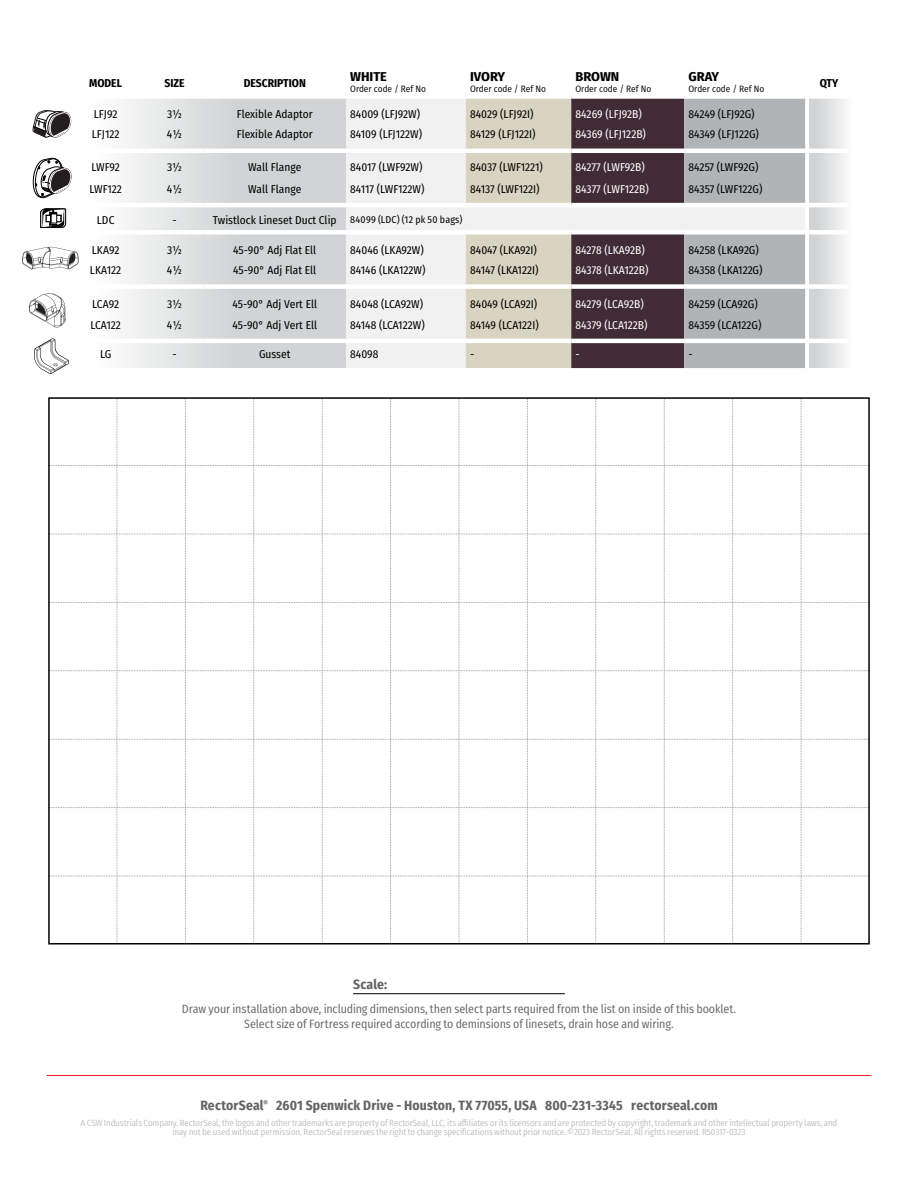
<style>
.page{position:relative;width:918px;height:1188px;background:#fff}
.page>*{position:absolute;margin:0;border:0;box-sizing:border-box;transform-origin:0 0}
.t1{font:700 13.5px "Fira Sans Condensed";letter-spacing:.01em;color:#636466}
.t2{font:700 12.9px "Fira Sans Condensed";color:#000;scale:1.1 1}
.t3{font:12px/14.4px "Fira Sans Condensed";letter-spacing:-.01em;color:#636466;text-align:center}
.t4{font:11.4px "Fira Sans Condensed";color:#000}
.t5{font:11.4px "Fira Sans Condensed";letter-spacing:-.01em;color:#fff}
.t6{font:11.4px "Fira Sans Condensed";letter-spacing:-.02em;color:#000}
.t7{font:700 11.4px "Fira Sans Condensed";color:#000}
.t8{font:11.4px "Fira Sans Condensed";letter-spacing:-.03em;color:#000}
.t9{font:9.3px "Fira Sans Condensed";color:#000}
.t10{font:9px/9px "Fira Sans Condensed";letter-spacing:-.015em;color:#bcbec0;text-align:center}
.s1{font-size:10.05px}
</style>
<div class="page">
<div style="left:51px;top:99px;width:317px;height:269px;background:linear-gradient(to right,#fff,#c1c4c5)"></div>
<div style="left:809px;top:97px;width:79px;height:271px;background:linear-gradient(to right,#d4d6d7,#fff)"></div>
<div style="left:346px;top:99px;width:120px;height:269px;background:#f1f1f2"></div>
<svg style="left:466px;top:99px;width:339px;height:269px;background:#a09998"></svg>
<div style="left:27px;top:230px;width:39px;height:5px;background:#fff"></div>
<div style="left:66px;top:230px;width:79px;height:5px;background:#fff"></div>
<div style="left:145px;top:230px;width:59px;height:5px;background:#fff"></div>
<div style="left:204px;top:230px;width:142px;height:5px;background:#fff"></div>
<div style="left:346px;top:230px;width:120px;height:5px;background:#fff"></div>
<div style="left:466px;top:230px;width:105px;height:5px;background:#fff"></div>
<div style="left:571px;top:230px;width:113px;height:5px;background:#fff"></div>
<div style="left:684px;top:230px;width:121px;height:5px;background:#fff"></div>
<div style="left:805px;top:230px;width:44px;height:5px;background:#fff"></div>
<div style="left:805px;top:94px;width:44px;height:5px;background:#fff"></div>
<hr style="left:27px;top:203px;width:39px;height:4px;background:#fff">
<hr style="left:66px;top:203px;width:79px;height:4px;background:#fff">
<hr style="left:145px;top:203px;width:59px;height:4px;background:#fff">
<hr style="left:204px;top:203px;width:142px;height:4px;background:#fff">
<hr style="left:346px;top:203px;width:120px;height:4px;background:#fff">
<hr style="left:466px;top:203px;width:105px;height:4px;background:#fff">
<hr style="left:571px;top:203px;width:113px;height:4px;background:#fff">
<hr style="left:684px;top:203px;width:121px;height:4px;background:#fff">
<hr style="left:805px;top:203px;width:44px;height:4px;background:#fff">
<hr style="left:27px;top:149px;width:39px;height:4px;background:#fff">
<hr style="left:66px;top:149px;width:79px;height:4px;background:#fff">
<hr style="left:145px;top:149px;width:59px;height:4px;background:#fff">
<hr style="left:204px;top:149px;width:142px;height:4px;background:#fff">
<hr style="left:346px;top:149px;width:120px;height:4px;background:#fff">
<hr style="left:466px;top:149px;width:105px;height:4px;background:#fff">
<hr style="left:571px;top:149px;width:113px;height:4px;background:#fff">
<hr style="left:684px;top:149px;width:121px;height:4px;background:#fff">
<hr style="left:805px;top:149px;width:44px;height:4px;background:#fff">
<div style="left:27px;top:284px;width:39px;height:5px;background:#fff"></div>
<div style="left:66px;top:284px;width:79px;height:5px;background:#fff"></div>
<div style="left:145px;top:284px;width:59px;height:5px;background:#fff"></div>
<div style="left:204px;top:284px;width:142px;height:5px;background:#fff"></div>
<div style="left:346px;top:284px;width:120px;height:5px;background:#fff"></div>
<div style="left:466px;top:284px;width:105px;height:5px;background:#fff"></div>
<div style="left:571px;top:284px;width:113px;height:5px;background:#fff"></div>
<div style="left:684px;top:284px;width:121px;height:5px;background:#fff"></div>
<div style="left:805px;top:284px;width:44px;height:5px;background:#fff"></div>
<hr style="left:66px;top:339px;width:79px;height:4px;background:#fff">
<hr style="left:145px;top:339px;width:59px;height:4px;background:#fff">
<hr style="left:204px;top:339px;width:142px;height:4px;background:#fff">
<hr style="left:346px;top:339px;width:120px;height:4px;background:#fff">
<hr style="left:466px;top:339px;width:105px;height:4px;background:#fff">
<hr style="left:571px;top:339px;width:113px;height:4px;background:#fff">
<hr style="left:684px;top:339px;width:121px;height:4px;background:#fff">
<hr style="left:805px;top:339px;width:44px;height:4px;background:#fff">
<svg style="left:51px;top:400px;width:816px;height:542px"></svg>
<hr style="left:353px;top:993px;width:212px;height:1px;background:#000">
<hr style="left:47px;top:1075px;width:824px;height:1px;background:#ed1c2f">
<svg style="left:40px;top:209px;width:26px;height:21px"></svg>
<div style="left:51px;top:213px;width:6px;height:12px;background:#656565"></div>
<div style="left:51px;top:214px;width:6px;height:9px;background:#fff"></div>
<div style="left:51px;top:214px;width:6px;height:9px;border:1px solid #000"></div>
<svg style="left:32px;top:110px;width:41px;height:30px"></svg>
<svg style="left:33px;top:157px;width:40px;height:43px"></svg>
<svg style="left:22px;top:247px;width:57px;height:22px"></svg>
<svg style="left:29px;top:293px;width:37px;height:34px"></svg>
<svg style="left:34px;top:338px;width:35px;height:36px"></svg>
<p class="t7" style="left:89px;top:73px;width:34px">MODEL</p>
<p class="t7" style="left:164px;top:73px;width:21px">SIZE</p>
<p class="t7" style="left:244px;top:73px;width:64px">DESCRIPTION</p>
<p class="t2" style="left:350px;top:65px;width:35px">WHITE</p>
<p class="t9" style="left:350px;top:81px;width:77px">Order code / Ref No</p>
<p class="t2" style="left:470px;top:65px;width:33px">IVORY</p>
<p class="t9" style="left:470px;top:81px;width:77px">Order code / Ref No</p>
<p class="t2" style="left:576px;top:65px;width:41px">BROWN</p>
<p class="t9" style="left:576px;top:81px;width:77px">Order code / Ref No</p>
<p class="t2" style="left:689px;top:65px;width:29px">GRAY</p>
<p class="t9" style="left:689px;top:81px;width:77px">Order code / Ref No</p>
<p class="t7" style="left:820px;top:73px;width:20px">QTY</p>
<p class="t4" style="left:94px;top:105px;width:25px">LFJ92</p>
<p class="t4" style="left:167px;top:105px;width:16px">31/2</p>
<p class="t4" style="left:237px;top:105px;width:77px">Flexible Adaptor</p>
<p class="t4" style="left:350px;top:105px;width:71px">84009 (LFJ92W)</p>
<p class="t4" style="left:470px;top:105px;width:65px">84029 (LFJ92I)</p>
<p class="t5" style="left:576px;top:105px;width:68px">84269 (LFJ92B)</p>
<p class="t4" style="left:689px;top:105px;width:68px">84249 (LFJ92G)</p>
<p class="t4" style="left:92px;top:126px;width:29px">LFJ122</p>
<p class="t4" style="left:167px;top:126px;width:17px">41/2</p>
<p class="t4" style="left:237px;top:126px;width:77px">Flexible Adaptor</p>
<p class="t4" style="left:350px;top:126px;width:73px">84109 (LFJ122W)</p>
<p class="t4" style="left:470px;top:126px;width:67px">84129 (LFJ122I)</p>
<p class="t5" style="left:576px;top:126px;width:72px">84369 (LFJ122B)</p>
<p class="t4" style="left:689px;top:126px;width:72px">84349 (LFJ122G)</p>
<p class="t4" style="left:91px;top:158px;width:30px">LWF92</p>
<p class="t4" style="left:167px;top:158px;width:16px">31/2</p>
<p class="t4" style="left:248px;top:158px;width:55px">Wall Flange</p>
<p class="t4" style="left:350px;top:158px;width:74px">84017 (LWF92W)</p>
<p class="t4" style="left:470px;top:158px;width:74px">84037 (LWF1221)</p>
<p class="t5" style="left:576px;top:158px;width:71px">84277 (LWF92B)</p>
<p class="t4" style="left:689px;top:158px;width:71px">84257 (LWF92G)</p>
<p class="t4" style="left:89px;top:180px;width:34px">LWF122</p>
<p class="t4" style="left:167px;top:180px;width:17px">41/2</p>
<p class="t4" style="left:248px;top:180px;width:55px">Wall Flange</p>
<p class="t4" style="left:350px;top:180px;width:76px">84117 (LWF122W)</p>
<p class="t6" style="left:470px;top:180px;width:71px">84137 (LWF122I)</p>
<p class="t5" style="left:576px;top:180px;width:75px">84377 (LWF122B)</p>
<p class="t4" style="left:689px;top:180px;width:75px">84357 (LWF122G)</p>
<p class="t4" style="left:97px;top:211px;width:19px">LDC</p>
<p class="t4" style="left:172px;top:211px;width:6px">-</p>
<p class="t4" style="left:213px;top:211px;width:251px">Twistlock Lineset Duct Clip <span class="s1">84099 (LDC) (12 pk 50 bags)</span></p>
<p class="t4" style="left:92px;top:241px;width:29px">LKA92</p>
<p class="t4" style="left:167px;top:241px;width:16px">31/2</p>
<p class="t4" style="left:233px;top:241px;width:85px">45-90° Adj Flat Ell</p>
<p class="t4" style="left:350px;top:241px;width:75px">84046 (LKA92W)</p>
<p class="t4" style="left:470px;top:241px;width:68px">84047 (LKA92I)</p>
<p class="t5" style="left:576px;top:241px;width:71px">84278 (LKA92B)</p>
<p class="t4" style="left:689px;top:241px;width:72px">84258 (LKA92G)</p>
<p class="t4" style="left:90px;top:262px;width:33px">LKA122</p>
<p class="t4" style="left:167px;top:262px;width:17px">41/2</p>
<p class="t4" style="left:233px;top:262px;width:85px">45-90° Adj Flat Ell</p>
<p class="t4" style="left:350px;top:262px;width:77px">84146 (LKA122W)</p>
<p class="t4" style="left:470px;top:262px;width:70px">84147 (LKA122I)</p>
<p class="t5" style="left:576px;top:262px;width:74px">84378 (LKA122B)</p>
<p class="t4" style="left:689px;top:262px;width:75px">84358 (LKA122G)</p>
<p class="t4" style="left:92px;top:296px;width:28px">LCA92</p>
<p class="t4" style="left:167px;top:296px;width:16px">31/2</p>
<p class="t4" style="left:232px;top:296px;width:86px">45-90° Adj Vert Ell</p>
<p class="t4" style="left:350px;top:296px;width:74px">84048 (LCA92W)</p>
<p class="t4" style="left:470px;top:296px;width:69px">84049 (LCA92I)</p>
<p class="t5" style="left:576px;top:296px;width:70px">84279 (LCA92B)</p>
<p class="t4" style="left:689px;top:296px;width:71px">84259 (LCA92G)</p>
<p class="t4" style="left:90px;top:316px;width:32px">LCA122</p>
<p class="t4" style="left:167px;top:316px;width:17px">41/2</p>
<p class="t4" style="left:232px;top:316px;width:86px">45-90° Adj Vert Ell</p>
<p class="t6" style="left:350px;top:316px;width:76px">84148 (LCA122W)</p>
<p class="t8" style="left:470px;top:316px;width:70px">84149 (LCA122I)</p>
<p class="t5" style="left:576px;top:316px;width:74px">84379 (LCA122B)</p>
<p class="t4" style="left:689px;top:316px;width:74px">84359 (LCA122G)</p>
<p class="t4" style="left:100px;top:345px;width:13px">LG</p>
<p class="t4" style="left:172px;top:345px;width:6px">-</p>
<p class="t4" style="left:259px;top:345px;width:33px">Gusset</p>
<p class="t4" style="left:350px;top:345px;width:30px">84098</p>
<p class="t4" style="left:470px;top:345px;width:6px">-</p>
<p class="t5" style="left:576px;top:345px;width:6px">-</p>
<p class="t4" style="left:689px;top:345px;width:6px">-</p>
<p class="t1" style="left:353px;top:973px;width:35px">Scale:</p>
<p class="t3" style="left:182px;top:1001px;width:556px">Draw your installation above, including dimensions, then select parts required from the list on inside of this booklet.<br>Select size of Fortress required according to deminsions of linesets, drain hose and wiring.</p>
<p class="t1" style="left:200px;top:1094px;width:519px">RectorSeal<sup>®</sup> 2601 Spenwick Drive - Houston, TX 77055, USA 800-231-3345 rectorseal.com</p>
<p class="t10" style="left:81px;top:1118px;width:758px">A CSW Industrials Company. RectorSeal, the logos and other trademarks are property of RectorSeal, LLC, its affiliates or its licensors and are protected by copyright, trademark and other intellectual property laws, and may not be used without permission. RectorSeal reserves the right to change specifications without prior notice. ©2023 RectorSeal. All rights reserved. R50317-0323</p>
</div>
